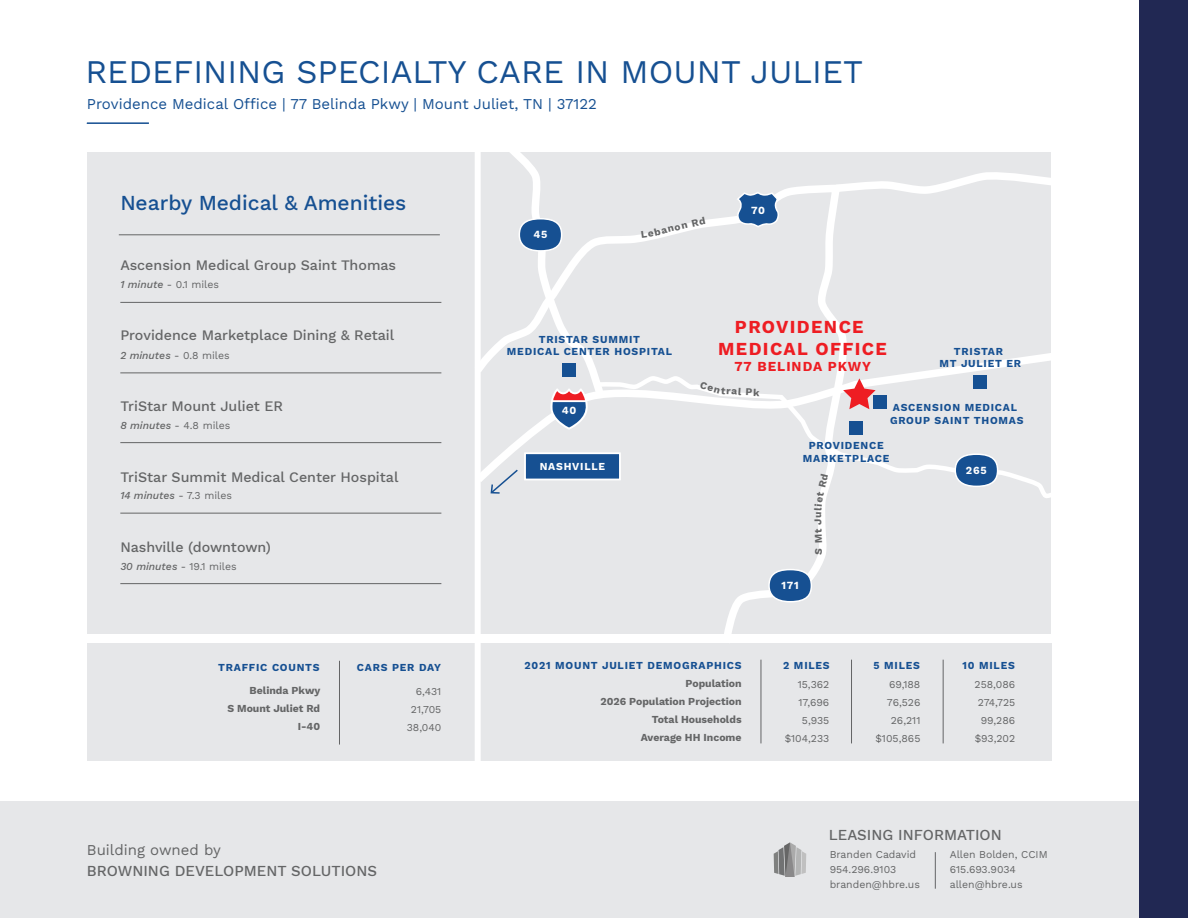
<style>
.page{position:relative;width:1188px;height:918px;background:#fff}
.page>*{position:absolute;margin:0;border:0;box-sizing:border-box;transform-origin:0 0}
.t1{font:33px "Work Sans";color:#165092}
.t2{font:500 21px "Work Sans";color:#165092}
.t3{font:700 18px/21.6px "Work Sans";letter-spacing:.075em;color:#ee1d23;text-align:center}
.t4{font:15px "Work Sans";color:#165092}
.t5{font:500 15px "Work Sans";color:#646566}
.t6{font:15px "Work Sans";color:#646566}
.t7{font:500 14.25px "Work Sans";color:#646566}
.t8{font:700 13.5px "Work Sans";letter-spacing:.075em;color:#ee1d23}
.t9{font:700 10.65px "Work Sans";letter-spacing:.075em;color:#fff}
.t10{font:10.5px/18px "Work Sans";color:#646566;text-align:right}
.t11{font:700 10.5px/12.6px "Work Sans";letter-spacing:.075em;color:#165092;text-align:center}
.t12{font:700 10.5px/18px "Work Sans";color:#646566;text-align:right}
.t13{font:italic 500 10.5px "Work Sans";color:#646566}
.t14{font:700 10.5px "Work Sans";letter-spacing:.075em;color:#fff}
.s1{font-weight:500;font-style:italic}
.s2{font-weight:400;font-style:normal}
</style>
<div class="page">
<div style="left:440px;top:153px;width:611px;height:481px;background:#e6e7e9"></div>
<div style="left:87px;top:643px;width:964px;height:117px;background:#e6e7e9"></div>
<hr style="left:761px;top:660px;width:1px;height:83px;background:#646566">
<hr style="left:851px;top:660px;width:1px;height:83px;background:#646566">
<hr style="left:943px;top:660px;width:1px;height:83px;background:#646566">
<div style="left:87px;top:153px;width:391px;height:481px;background:#e6e7e9"></div>
<hr style="left:120px;top:302px;width:321px;height:1px;background:#646566">
<div style="left:475px;top:116px;width:6px;height:650px;background:#fff"></div>
<hr style="left:339px;top:661px;width:1px;height:84px;background:#646566">
<hr style="left:120px;top:373px;width:321px;height:1px;background:#646566">
<hr style="left:120px;top:583px;width:321px;height:1px;background:#646566">
<hr style="left:120px;top:513px;width:321px;height:1px;background:#646566">
<hr style="left:120px;top:442px;width:321px;height:1px;background:#646566">
<hr style="left:119px;top:235px;width:321px;height:1px;background:#646566">
<hr style="left:87px;top:122px;width:62px;height:2px;background:#165092">
<svg style="left:492px;top:185px;width:355px;height:449px"></svg>
<svg style="left:829px;top:172px;width:222px;height:24px"></svg>
<svg style="left:481px;top:348px;width:570px;height:139px"></svg>
<svg style="left:502px;top:152px;width:105px;height:278px"></svg>
<div style="left:769px;top:570px;width:42px;height:32px;background:#165092;border-radius:50%"></div>
<div style="left:768px;top:569px;width:44px;height:33px;border:2px solid #fff;border-radius:50%"></div>
<svg style="left:736px;top:191px;width:45px;height:37px"></svg>
<div style="left:562px;top:364px;width:14px;height:13px;background:#165092"></div>
<svg style="left:490px;top:468px;width:29px;height:26px"></svg>
<div style="left:524px;top:453px;width:97px;height:27px;background:#165092"></div>
<div style="left:524px;top:453px;width:97px;height:27px;border:2px solid #fff"></div>
<svg style="left:593px;top:373px;width:458px;height:129px"></svg>
<div style="left:955px;top:454px;width:43px;height:32px;background:#165092;border-radius:50%"></div>
<div style="left:955px;top:453px;width:43px;height:34px;border:2px solid #fff;border-radius:50%"></div>
<div style="left:519px;top:219px;width:43px;height:32px;background:#165092;border-radius:50%"></div>
<div style="left:519px;top:218px;width:43px;height:34px;border:2px solid #fff;border-radius:50%"></div>
<div style="left:874px;top:395px;width:13px;height:13px;background:#165092"></div>
<div style="left:849px;top:421px;width:14px;height:14px;background:#165092"></div>
<div style="left:0;top:801px;width:1188px;height:117px;background:#e6e7e9"></div>
<svg style="left:774px;top:842px;width:32px;height:35px"></svg>
<div style="left:1139px;top:0;width:49px;height:918px;background:#212853"></div>
<svg style="left:814px;top:474px;width:14px;height:81px"></svg>
<svg style="left:641px;top:217px;width:64px;height:21px"></svg>
<svg style="left:700px;top:381px;width:60px;height:15px"></svg>
<h1 class="t1" style="left:85px;top:47px;width:779px">REDEFINING SPECIALTY CARE IN MOUNT JULIET</h1>
<h3 class="t4" style="left:87px;top:93px;width:512px">Providence Medical Office | 77 Belinda Pkwy | Mount Juliet, TN | 37122</h3>
<h2 class="t2" style="left:120px;top:187px;width:288px">Nearby Medical &amp; Amenities</h2>
<h3 class="t7" style="left:120px;top:254px;width:277px">Ascension Medical Group Saint Thomas</h3>
<p class="t10" style="left:120px;top:275px;width:100px"><span class="s1">1 minute</span> - 0.1 miles</p>
<h3 class="t7" style="left:120px;top:324px;width:275px">Providence Marketplace Dining &amp; Retail</h3>
<p class="t10" style="left:120px;top:346px;width:111px"><span class="s1">2 minutes</span> - 0.8 miles</p>
<h3 class="t7" style="left:120px;top:396px;width:164px">TriStar Mount Juliet ER</h3>
<p class="t10" style="left:120px;top:416px;width:111px"><span class="s1">8 minutes</span> - 4.8 miles</p>
<h3 class="t7" style="left:120px;top:466px;width:280px">TriStar Summit Medical Center Hospital</h3>
<p class="t13" style="left:120px;top:488px;width:113px">14 minutes <span class="s2">- 7.3 miles</span></p>
<h3 class="t7" style="left:120px;top:537px;width:152px">Nashville (downtown)</h3>
<p class="t10" style="left:120px;top:557px;width:118px"><span class="s1">30 minutes</span> - 19.1 miles</p>
<p class="t11" style="left:218px;top:660px;width:103px">TRAFFIC COUNTS</p>
<p class="t11" style="left:357px;top:660px;width:86px">CARS PER DAY</p>
<p class="t10" style="left:407px;top:682px;width:36px">6,431<br>21,705<br>38,040</p>
<p class="t12" style="left:227px;top:681px;width:95px">Belinda Pkwy<br>S Mount Juliet Rd<br>I-40</p>
<h3 class="t6" style="left:87px;top:838px;width:136px">Building owned by</h3>
<h3 class="t5" style="left:87px;top:859px;width:292px">BROWNING DEVELOPMENT SOLUTIONS</h3>
<p class="t9" style="left:533px;top:227px;width:15px">45</p>
<p class="t11" style="left:507px;top:332px;width:167px">TRISTAR SUMMIT<br>MEDICAL CENTER HOSPITAL</p>
<p class="t9" style="left:562px;top:402px;width:16px">40</p>
<p class="t14" style="left:540px;top:459px;width:67px">NASHVILLE</p>
<p class="t9" style="left:751px;top:203px;width:15px">70</p>
<h3 class="t3" style="left:718px;top:315px;width:170px">PROVIDENCE<br>MEDICAL OFFICE</h3>
<p class="t8" style="left:734px;top:356px;width:138px">77 BELINDA PKWY</p>
<p class="t11" style="left:940px;top:344px;width:83px">TRISTAR<br>MT JULIET ER</p>
<p class="t11" style="left:890px;top:401px;width:135px;text-align:left">ASCENSION MEDICAL<br>GROUP SAINT THOMAS</p>
<p class="t11" style="left:803px;top:439px;width:88px">PROVIDENCE<br>MARKETPLACE</p>
<p class="t9" style="left:782px;top:578px;width:19px">171</p>
<p class="t9" style="left:966px;top:462px;width:22px">265</p>
<p class="t11" style="left:874px;top:659px;width:48px">5 MILES</p>
<p class="t11" style="left:525px;top:659px;width:219px">2021 MOUNT JULIET DEMOGRAPHICS</p>
<p class="t11" style="left:783px;top:659px;width:48px">2 MILES</p>
<p class="t10" style="left:785px;top:675px;width:46px">15,362<br>17,696<br>5,935 $104,233</p>
<p class="t10" style="left:875px;top:675px;width:47px">69,188<br>76,526<br>26,211 $105,865</p>
<p class="t12" style="left:601px;top:674px;width:143px">Population<br>2026 Population Projection<br>Total Households<br>Average HH Income</p>
<p class="t11" style="left:962px;top:659px;width:54px">10 MILES</p>
<p class="t10" style="left:975px;top:675px;width:42px;text-align:center">258,086<br>274,725<br>99,286 $93,202</p>
<h3 class="t5" style="left:829px;top:824px;width:174px">LEASING INFORMATION</h3>
<p class="t10" style="left:830px;top:847px;width:92px;line-height:15px;text-align:left">Branden Cadavid<br>954.296.9103 branden@hbre.us</p>
<p class="t10" style="left:950px;top:847px;width:99px;line-height:15px;text-align:left">Allen Bolden, CCIM<br>615.693.9034 allen@hbre.us</p>
</div>
